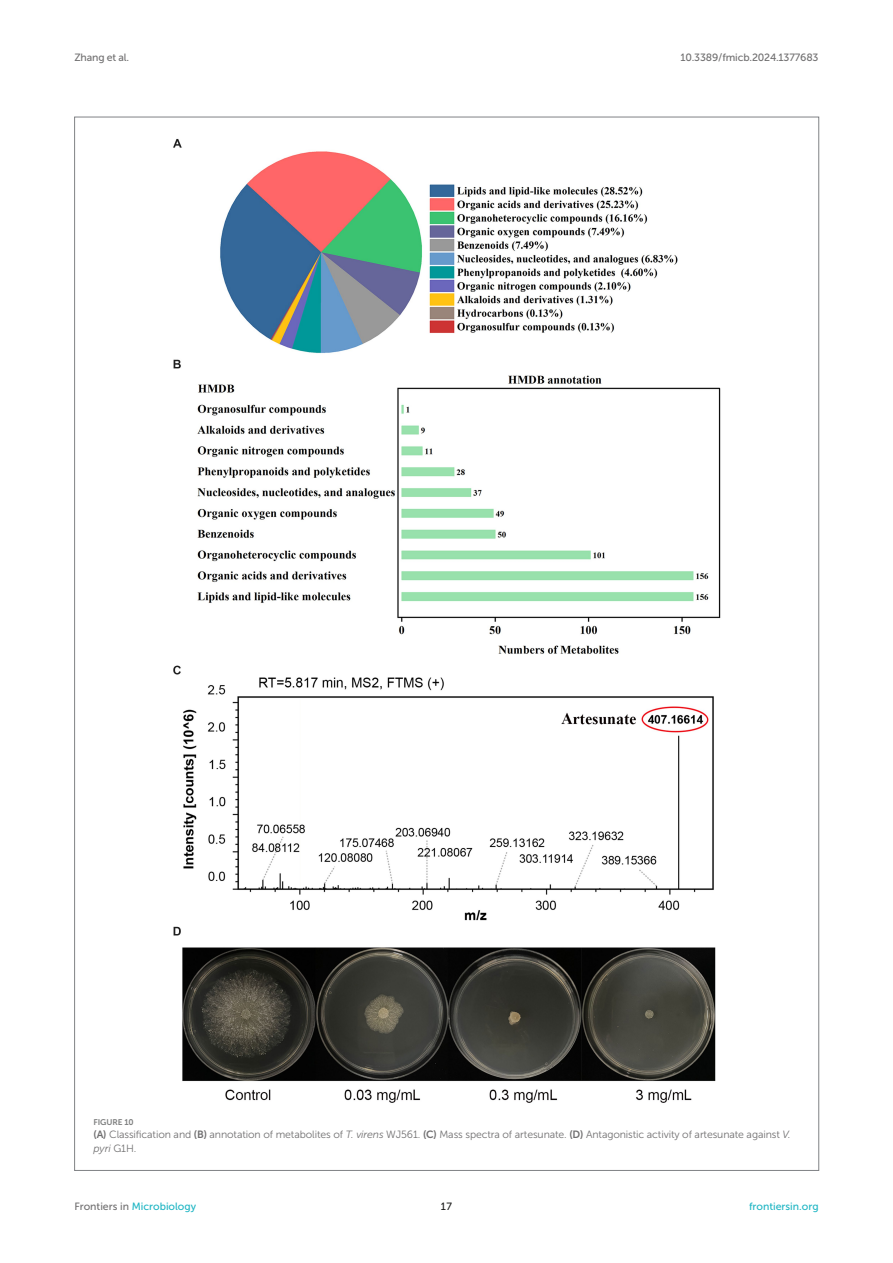
<style>
.page{position:relative;width:893px;height:1263px;background:#fff}
.page>*{position:absolute;margin:0;border:0;box-sizing:border-box;transform-origin:0 0}
.FIG_LEG{font:10.5px/13.5px "Museo Sans 300";letter-spacing:-.01em;color:#706f70}
.t1{font:10.5px "Museo Sans 500";color:#1db5c3}
.t2{font:10.5px "Museo Sans 500";letter-spacing:-.015em;color:#706f70}
.t3{font:10.5px "Museo Sans 500";color:#1b1c1b}
.FIG_HD{font:8.25px "Museo Sans 700";letter-spacing:-.01em;color:#7e7f7f}
.s1{font-family:"Museo Sans 700"}
.s2{font-style:italic}
.s3{color:#706f70}
</style>
<div class="page">
<img style="left:173px;top:138px;width:548px;height:965px">
<p class="t2" style="left:74px;top:51px;width:56px">Zhang et al.</p>
<p class="t2" style="left:680px;top:51px;width:140px">10.3389/fmicb.2024.1377683</p>
<p class="FIG_HD" style="left:94px;top:1117px;width:42px">FIGURE 10</p>
<p class="FIG_LEG" style="left:94px;top:1128px;width:699px"><span class="s1">(A)</span> Classification and <span class="s1">(B)</span> annotation of metabolites of <span class="s2">T. virens</span> WJ561. <span class="s1">(C)</span> Mass spectra of artesunate. <span class="s1">(D)</span> Antagonistic activity of artesunate against <span class="s2">V. pyri</span> G1H.</p>
<p class="t1" style="left:74px;top:1200px;width:123px"><span class="s3">Frontiers in</span> Microbiology</p>
<p class="t3" style="left:441px;top:1200px;width:13px">17</p>
<p class="t1" style="left:749px;top:1200px;width:71px">frontiersin.org</p>
</div>
